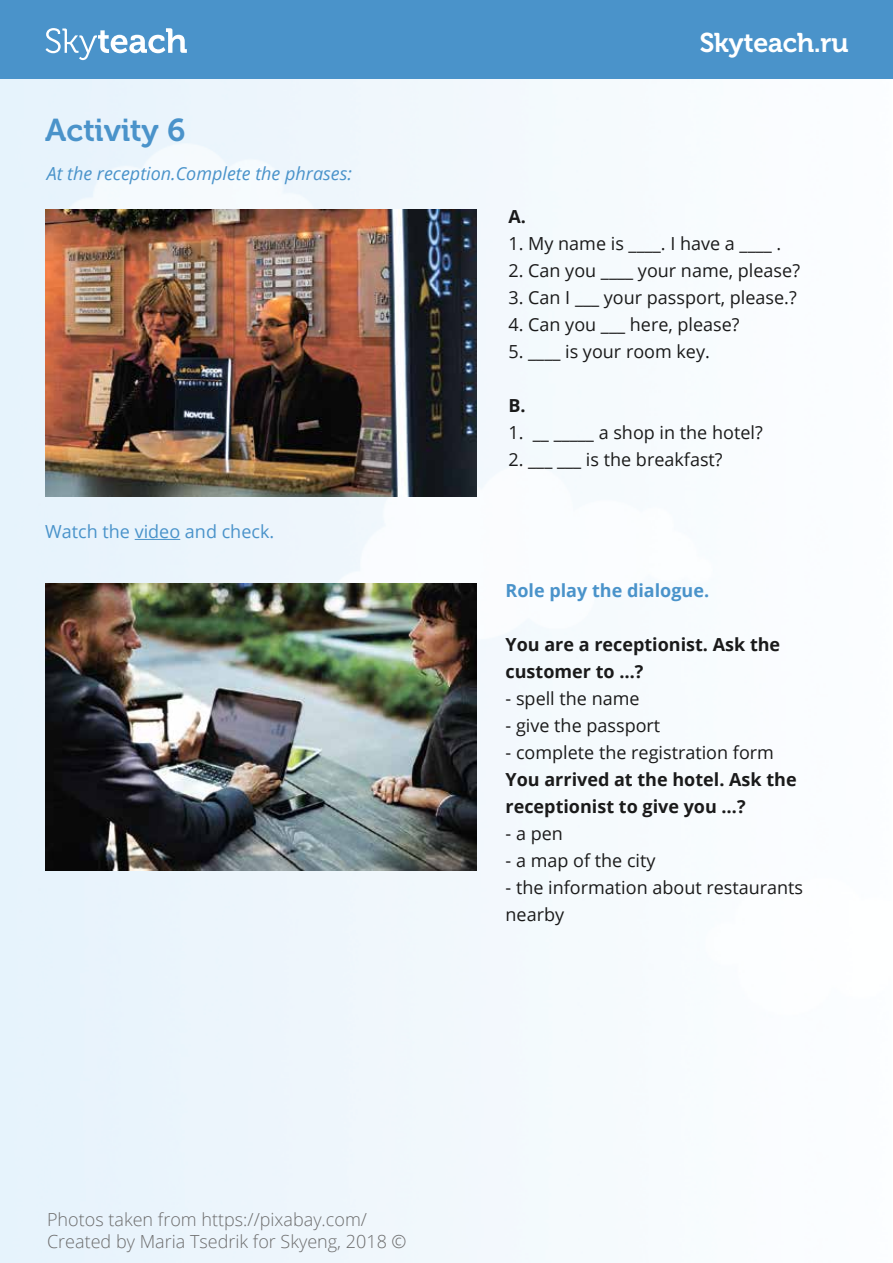
<style>
.page{position:relative;width:893px;height:1263px;background:#fff}
.page>*{position:absolute;margin:0;border:0;box-sizing:border-box;transform-origin:0 0}
.t1{font:31.5px "Museo Cyrl 700";color:#4a93ca}
.t2{font:27px "Museo Cyrl 700";color:#fff}
.t3{font:18px/27px "Open Sans";color:#1a1a1a}
.t4{font:700 18px/27px "Open Sans";color:#1a1a1a}
.t5{font:300 18px/21.6px "Open Sans";color:#6d6d6d}
.t6{font:italic 18px "Open Sans";color:#4a93ca}
.t7{font:18px "Open Sans";color:#4a93ca}
.t8{font:700 18px "Open Sans";color:#4a93ca}
</style>
<div class="page">
<img style="left:0;top:79px;width:599px;height:1184px">
<div style="left:0;top:0;width:893px;height:79px;background:#4a93ca"></div>
<svg style="left:46px;top:28px;width:141px;height:32px"></svg>
<hr style="left:135px;top:539px;width:45px;height:1px;background:#4a93ca">
<img style="left:46px;top:210px;width:430px;height:287px">
<img style="left:46px;top:583px;width:430px;height:288px">
<h1 class="t1" style="left:45px;top:113px;width:142px">Activity 6</h1>
<p class="t6" style="left:47px;top:161px;width:307px">At the reception.Complete the phrases:</p>
<p class="t7" style="left:45px;top:519px;width:231px">Watch the video and check.</p>
<h2 class="t2" style="left:700px;top:28px;width:150px">Skyteach.ru</h2>
<p class="t4" style="left:508px;top:202px;width:19px">A.</p>
<p class="t3" style="left:508px;top:229px;width:274px">1. My name is ____. I have a ____ .</p>
<p class="t3" style="left:508px;top:256px;width:293px">2. Can you ____ your name, please?</p>
<p class="t3" style="left:508px;top:283px;width:290px">3. Can I ___ your passport, please.?</p>
<p class="t3" style="left:508px;top:310px;width:233px">4. Can you ___ here, please?</p>
<p class="t3" style="left:508px;top:337px;width:203px">5. ____ is your room key.</p>
<p class="t4" style="left:508px;top:391px;width:19px">B.</p>
<p class="t3" style="left:508px;top:418px;width:256px">1. __ _____ a shop in the hotel?</p>
<p class="t3" style="left:508px;top:445px;width:216px">2. ___ ___ is the breakfast?</p>
<p class="t8" style="left:506px;top:578px;width:205px">Role play the dialogue.</p>
<p class="t4" style="left:506px;top:630px;width:276px">You are a receptionist. Ask the customer to …?</p>
<p class="t3" style="left:506px;top:684px;width:136px">- spell the name</p>
<p class="t3" style="left:506px;top:711px;width:156px">- give the passport</p>
<p class="t3" style="left:506px;top:738px;width:270px">- complete the registration form</p>
<p class="t4" style="left:506px;top:765px;width:293px">You arrived at the hotel. Ask the receptionist to give you …?</p>
<p class="t3" style="left:506px;top:819px;width:59px">- a pen</p>
<p class="t3" style="left:506px;top:846px;width:152px">- a map of the city</p>
<p class="t3" style="left:506px;top:873px;width:299px">- the information about restaurants nearby</p>
<p class="t5" style="left:47px;top:1208px;width:361px">Photos taken from https://pixabay.com/<br>Created by Maria Tsedrik for Skyeng, 2018 ©</p>
</div>
